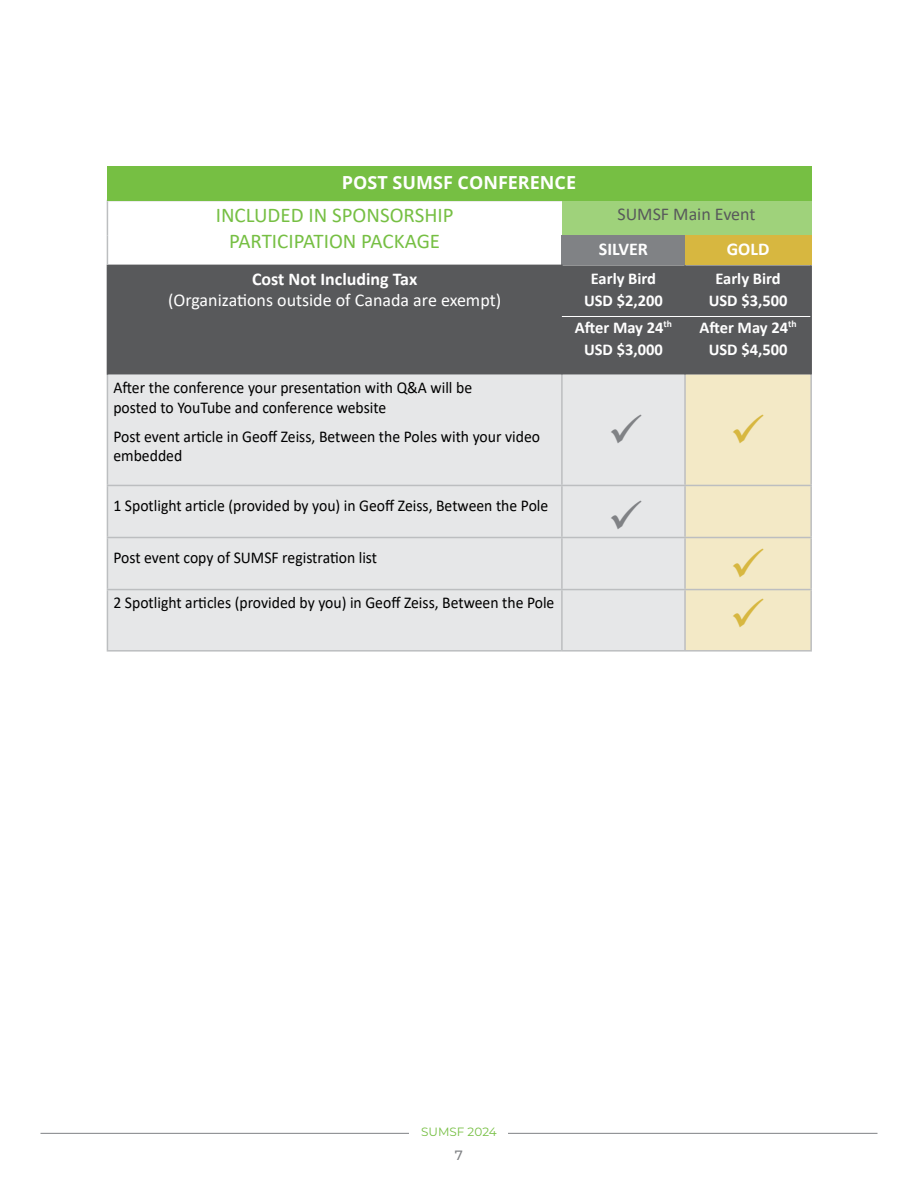
<style>
.page{position:relative;width:918px;height:1188px;background:#fff}
.page>*{position:absolute;margin:0;border:0;box-sizing:border-box;transform-origin:0 0}
.t1{font:21px/25.2px "Calibri";color:#76bf43;text-align:center}
.t2{font:18px "Calibri";color:#fff}
.t3{font:700 18px "Calibri";color:#fff}
.t4{font:700 18px "Open Sans";color:#fff}
.t5{font:18px "Calibri";color:#58595b}
.t6{font:16.5px/19.8px "Calibri";color:#000;scale:.95 1}
.t7{font:700 16.5px/22.5px "Calibri";color:#fff;text-align:center}
.t8{font:500 13.5px "Montserrat";color:#808285}
.t9{font:12px "Montserrat";color:#76bf43}
</style>
<div class="page">
<hr style="left:40px;top:1133px;width:838px;height:1px;background:#808285">
<div style="left:410px;top:1125px;width:98px;height:20px;background:#fff"></div>
<div style="left:562px;top:201px;width:249px;height:34px;background:#9fd27b"></div>
<div style="left:562px;top:235px;width:123px;height:30px;background:#808285"></div>
<div style="left:685px;top:235px;width:126px;height:30px;background:#d7b740"></div>
<div style="left:108px;top:265px;width:702px;height:110px;background:#58595b"></div>
<div style="left:108px;top:375px;width:576px;height:275px;background:#e6e7e8"></div>
<hr style="left:107px;top:375px;width:1px;height:110px;background:#bcbec0">
<hr style="left:107px;top:485px;width:455px;height:1px;background:#bcbec0">
<hr style="left:107px;top:486px;width:1px;height:51px;background:#bcbec0">
<hr style="left:107px;top:537px;width:455px;height:1px;background:#bcbec0">
<hr style="left:107px;top:538px;width:1px;height:51px;background:#bcbec0">
<hr style="left:107px;top:589px;width:455px;height:1px;background:#bcbec0">
<hr style="left:107px;top:590px;width:1px;height:60px;background:#bcbec0">
<hr style="left:107px;top:650px;width:455px;height:2px;background:#bcbec0">
<hr style="left:107px;top:265px;width:456px;height:1px;background:#58595b">
<hr style="left:107px;top:266px;width:1px;height:109px;background:#58595b">
<hr style="left:561px;top:266px;width:2px;height:109px;background:#58595b">
<hr style="left:684px;top:265px;width:2px;height:110px;background:#58595b">
<hr style="left:810px;top:265px;width:2px;height:110px;background:#58595b">
<hr style="left:107px;top:201px;width:1px;height:34px;background:#bcbec0">
<hr style="left:107px;top:235px;width:1px;height:30px;background:#bcbec0">
<hr style="left:810px;top:375px;width:2px;height:110px;background:#bcbec0">
<hr style="left:810px;top:486px;width:2px;height:51px;background:#bcbec0">
<hr style="left:810px;top:538px;width:2px;height:51px;background:#bcbec0">
<hr style="left:685px;top:485px;width:127px;height:1px;background:#bcbec0">
<hr style="left:685px;top:537px;width:127px;height:1px;background:#bcbec0">
<hr style="left:561px;top:375px;width:2px;height:110px;background:#bcbec0">
<hr style="left:684px;top:375px;width:2px;height:110px;background:#bcbec0">
<hr style="left:562px;top:485px;width:123px;height:1px;background:#bcbec0">
<hr style="left:561px;top:486px;width:2px;height:51px;background:#bcbec0">
<hr style="left:684px;top:486px;width:2px;height:51px;background:#bcbec0">
<hr style="left:562px;top:537px;width:123px;height:1px;background:#bcbec0">
<hr style="left:561px;top:538px;width:2px;height:51px;background:#bcbec0">
<hr style="left:684px;top:538px;width:2px;height:51px;background:#bcbec0">
<hr style="left:685px;top:589px;width:127px;height:1px;background:#bcbec0">
<hr style="left:810px;top:590px;width:2px;height:60px;background:#bcbec0">
<hr style="left:685px;top:650px;width:127px;height:2px;background:#bcbec0">
<hr style="left:562px;top:589px;width:123px;height:1px;background:#bcbec0">
<hr style="left:561px;top:590px;width:2px;height:60px;background:#bcbec0">
<hr style="left:684px;top:590px;width:2px;height:60px;background:#bcbec0">
<hr style="left:562px;top:650px;width:123px;height:2px;background:#bcbec0">
<hr style="left:562px;top:316px;width:248px;height:1px;background:#fff">
<div style="left:107px;top:166px;width:704px;height:35px;background:#76bf43"></div>
<div style="left:685px;top:375px;width:126px;height:275px;background:#f3e9c6"></div>
<div style="left:611px;top:414px;width:31px;height:115px;background:#e6e7e8"></div>
<p class="t4" style="left:342px;top:169px;width:236px">POST SUMSF CONFERENCE</p>
<p class="t1" style="left:216px;top:202px;width:239px">INCLUDED IN SPONSORSHIP<br>PARTICIPATION PACKAGE</p>
<p class="t5" style="left:617px;top:202px;width:140px">SUMSF Main Event</p>
<p class="t3" style="left:599px;top:236px;width:51px">SILVER</p>
<p class="t3" style="left:727px;top:236px;width:44px">GOLD</p>
<p class="t3" style="left:252px;top:266px;width:167px">Cost Not Including Tax</p>
<p class="t2" style="left:168px;top:288px;width:335px">(Organizations outside of Canada are exempt)</p>
<p class="t6" style="left:113px;top:377px;width:379px">After the conference your presentation with Q&amp;A will be posted to YouTube and conference website</p>
<p class="t6" style="left:113px;top:426px;width:451px">Post event article in Geoff Zeiss, Between the Poles with your video embedded</p>
<p class="t6" style="left:113px;top:496px;width:459px">1 Spotlight article (provided by you) in Geoff Zeiss, Between the Pole</p>
<p class="t6" style="left:113px;top:548px;width:279px">Post event copy of SUMSF registration list</p>
<p class="t6" style="left:113px;top:592px;width:466px">2 Spotlight articles (provided by you) in Geoff Zeiss, Between the Pole</p>
<p class="t7" style="left:584px;top:267px;width:80px">Early Bird<br>USD $2,200</p>
<p class="t7" style="left:575px;top:316px;width:99px">After May 24<sup>th<br></sup>USD $3,000</p>
<p class="t7" style="left:709px;top:267px;width:80px">Early Bird<br>USD $3,500</p>
<p class="t7" style="left:699px;top:316px;width:99px">After May 24<sup>th<br></sup>USD $4,500</p>
<p class="t9" style="left:421px;top:1124px;width:77px">SUMSF 2024</p>
<p class="t8" style="left:455px;top:1146px;width:10px">7</p>
</div>
